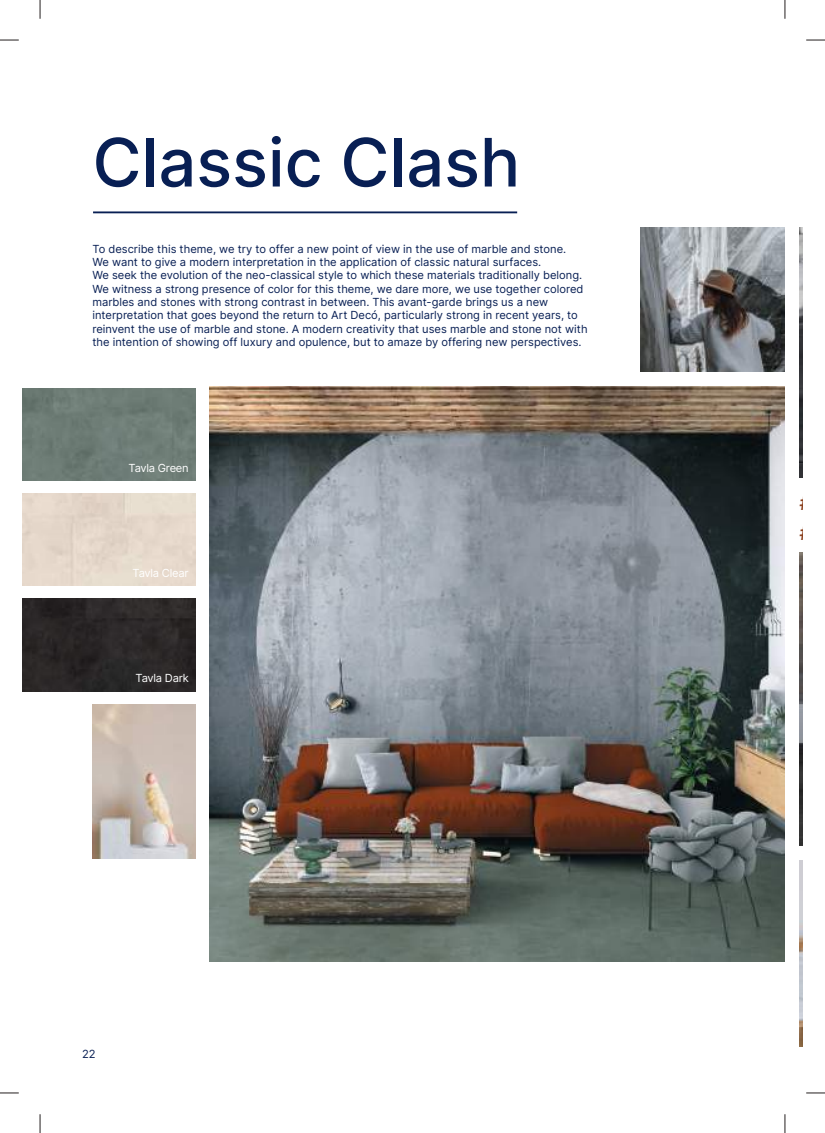
<style>
.page{position:relative;width:825px;height:1133px;background:#fff}
.page>*{position:absolute;margin:0;border:0;box-sizing:border-box;transform-origin:0 0}
.t1{font:500 66.75px "Inter";color:#081f54}
.t2{font:500 19.75px/29.8px "Inter";color:#8a401e}
.t3{font:11.25px "Inter";color:#081f54}
.t4{font:11.12px/13.4px "Inter";color:#081f54}
.t5{font:11.12px "Inter";letter-spacing:-.02em;color:#fff}
</style>
<div class="page">
<hr style="left:93px;top:211px;width:424px;height:2px;background:#081f54">
<img style="left:210px;top:386px;width:574px;height:575px">
<img style="left:640px;top:228px;width:144px;height:144px">
<img style="left:92px;top:704px;width:103px;height:154px">
<div style="left:22px;top:388px;width:173px;height:92px;background:#6e7d76"></div>
<img style="left:22px;top:599px;width:173px;height:92px">
<img style="left:799px;top:553px;width:3px;height:292px">
<img style="left:799px;top:228px;width:3px;height:249px">
<img style="left:799px;top:860px;width:3px;height:186px">
<svg style="left:0;top:39px;width:19px;height:2px"></svg>
<svg style="left:806px;top:39px;width:18px;height:2px"></svg>
<svg style="left:0;top:1092px;width:19px;height:1px"></svg>
<svg style="left:806px;top:1092px;width:18px;height:1px"></svg>
<svg style="left:39px;top:0;width:2px;height:19px"></svg>
<svg style="left:39px;top:1114px;width:2px;height:18px"></svg>
<svg style="left:784px;top:0;width:1px;height:19px"></svg>
<svg style="left:784px;top:1114px;width:1px;height:18px"></svg>
<h1 class="t1" style="left:92px;top:114px;width:429px">Classic Clash</h1>
<p class="t4" style="left:92px;top:242px;width:496px">To describe this theme, we try to offer a new point of view in the use of marble and stone.<br>We want to give a modern interpretation in the application of classic natural surfaces.<br>We seek the evolution of the neo-classical style to which these materials traditionally belong.<br>We witness a strong presence of color for this theme, we dare more, we use together colored marbles and stones with strong contrast in between. This avant-garde brings us a new interpretation that goes beyond the return to Art Decó, particularly strong in recent years, to reinvent the use of marble and stone. A modern creativity that uses marble and stone not with the intention of showing off luxury and opulence, but to amaze by offering new perspectives.</p>
<p class="t5" style="left:128px;top:459px;width:62px">Tavla Green</p>
<p class="t5" style="left:132px;top:564px;width:58px">Tavla Clear</p>
<p class="t5" style="left:135px;top:669px;width:55px">Tavla Dark</p>
<p class="t3" style="left:82px;top:1045px;width:15px">22</p>
<h2 class="t2" style="left:799px;top:487px;width:32px">#M #T</h2>
</div>
